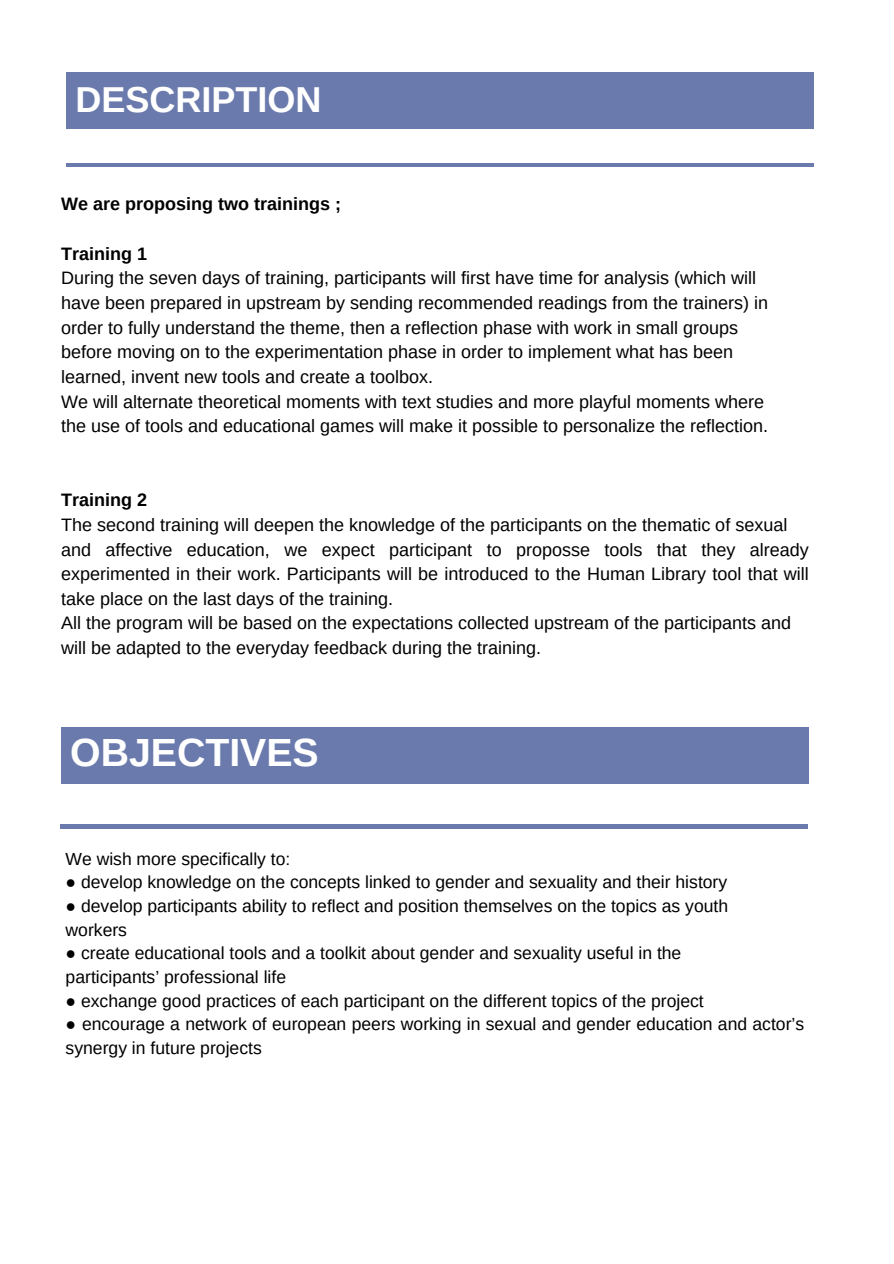
<style>
.page{position:relative;width:894px;height:1264px;background:#fff}
.page>*{position:absolute;margin:0;border:0;box-sizing:border-box;transform-origin:0 0}
.t1{font:700 39.3px "Arimo";color:#fff}
.t2{font:700 36px "Arimo";color:#fff}
.t3{font:18px/24.6px "Arimo";color:#000}
.t4{font:700 18px "Arimo";color:#000}
.t5{font:17.55px/23.7px "Arimo";color:#000}
</style>
<div class="page">
<hr style="left:66px;top:163px;width:747px;height:3px;background:#6b7aad">
<div style="left:66px;top:72px;width:747px;height:56px;background:#6b7aad"></div>
<div style="left:61px;top:727px;width:747px;height:56px;background:#6b7aad"></div>
<hr style="left:60px;top:824px;width:747px;height:4px;background:#6b7aad">
<h2 class="t2" style="left:75px;top:79px;width:247px">DESCRIPTION</h2>
<p class="t4" style="left:61px;top:194px;width:281px">We are proposing two trainings ;</p>
<p class="t4" style="left:61px;top:243px;width:87px">Training 1</p>
<p class="t3" style="left:61px;top:266px;width:708px">During the seven days of training, participants will first have time for analysis (which will have been prepared in upstream by sending recommended readings from the trainers) in order to fully understand the theme, then a reflection phase with work in small groups before moving on to the experimentation phase in order to implement what has been learned, invent new tools and create a toolbox.<br>We will alternate theoretical moments with text studies and more playful moments where the use of tools and educational games will make it possible to personalize the reflection.</p>
<p class="t4" style="left:61px;top:490px;width:87px">Training 2</p>
<p class="t3" style="left:61px;top:512px;width:749px">The second training will deepen the knowledge of the participants on the thematic of sexual and affective education, we expect participant to proposse tools that they already experimented in their work. Participants will be introduced to the Human Library tool that will take place on the last days of the training.<br>All the program will be based on the expectations collected upstream of the participants and will be adapted to the everyday feedback during the training.</p>
<h1 class="t1" style="left:70px;top:730px;width:250px">OBJECTIVES</h1>
<p class="t5" style="left:66px;top:846px;width:226px">We wish more specifically to:</p>
<p class="t5" style="left:66px;top:870px;width:663px">● develop knowledge on the concepts linked to gender and sexuality and their history</p>
<p class="t5" style="left:66px;top:894px;width:664px">● develop participants ability to reflect and position themselves on the topics as youth workers</p>
<p class="t5" style="left:66px;top:941px;width:617px">● create educational tools and a toolkit about gender and sexuality useful in the participants’ professional life</p>
<p class="t5" style="left:66px;top:988px;width:639px">● exchange good practices of each participant on the different topics of the project</p>
<p class="t5" style="left:66px;top:1012px;width:740px">● encourage a network of european peers working in sexual and gender education and actor’s synergy in future projects</p>
</div>
